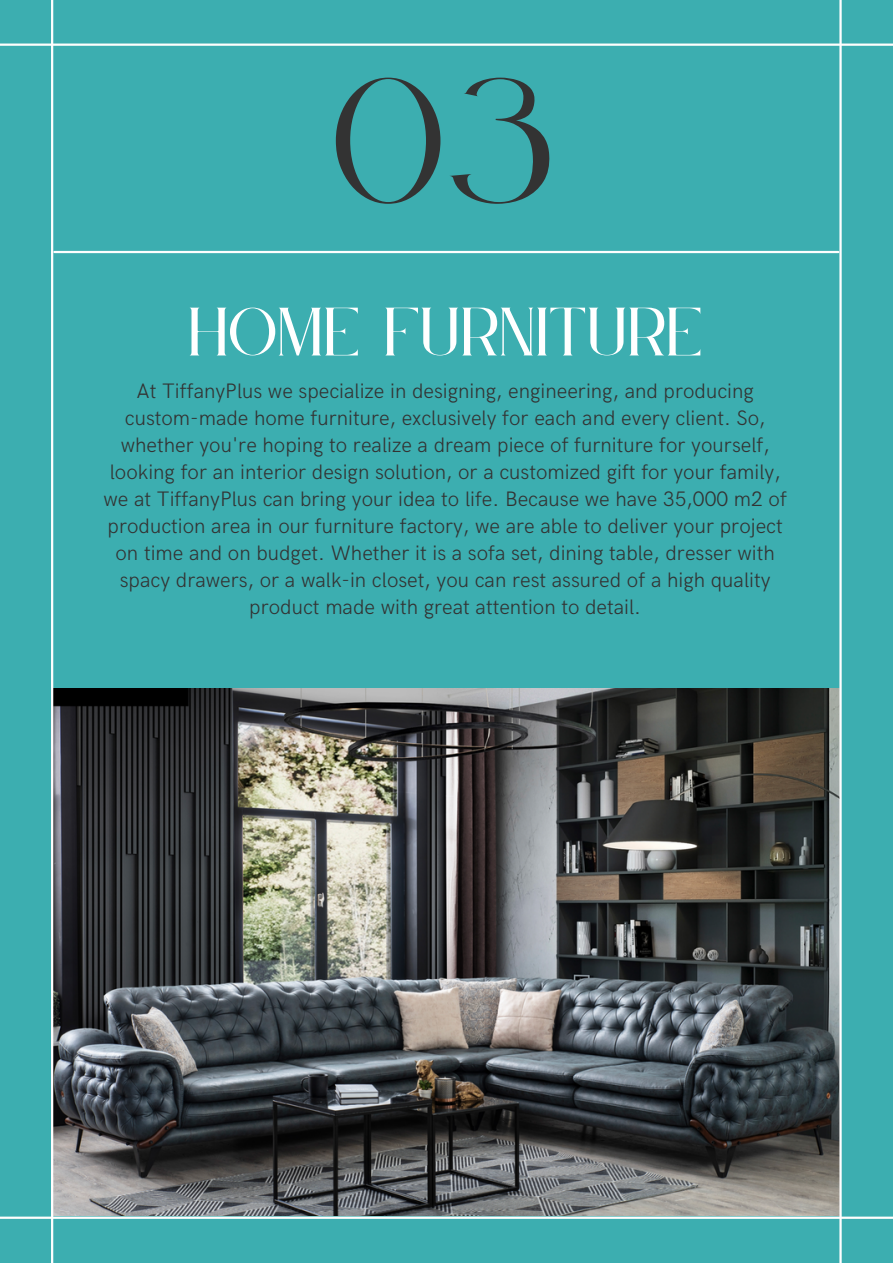
<style>
.page{position:relative;width:893px;height:1264px;background:#fff}
.page>*{position:absolute;margin:0;border:0;box-sizing:border-box;transform-origin:0 0}
.t1{font:158.85px "Le Jour Serif";color:#333}
.t2{font:60px "Le Jour Serif";color:#fff}
.t3{font:300 21px/27px "HK Grotesk";color:#333;text-align:center}
</style>
<div class="page">
<div style="left:0;top:0;width:892px;height:1262px;background:#3caeb0"></div>
<hr style="left:54px;top:251px;width:784px;height:2px;background:#fefefe">
<img style="left:53px;top:688px;width:786px;height:527px">
<hr style="left:0;top:44px;width:892px;height:2px;background:#fffefd">
<hr style="left:0;top:1216px;width:892px;height:2px;background:#fffefd">
<hr style="left:51px;top:0;width:2px;height:1262px;background:#fefefe">
<hr style="left:839px;top:0;width:2px;height:1262px;background:#fefefe">
<h1 class="t1" style="left:337px;top:56px;width:220px">03</h1>
<h2 class="t2" style="left:189px;top:299px;width:515px">HOME FURNITURE</h2>
<p class="t3" style="left:103px;top:378px;width:685px">At TiffanyPlus we specialize in designing, engineering, and producing custom-made home furniture, exclusively for each and every client. So, whether you're hoping to realize a dream piece of furniture for yourself, looking for an interior design solution, or a customized gift for your family, we at TiffanyPlus can bring your idea to life. Because we have 35,000 m2 of production area in our furniture factory, we are able to deliver your project on time and on budget. Whether it is a sofa set, dining table, dresser with spacy drawers, or a walk-in closet, you can rest assured of a high quality product made with great attention to detail.</p>
</div>
